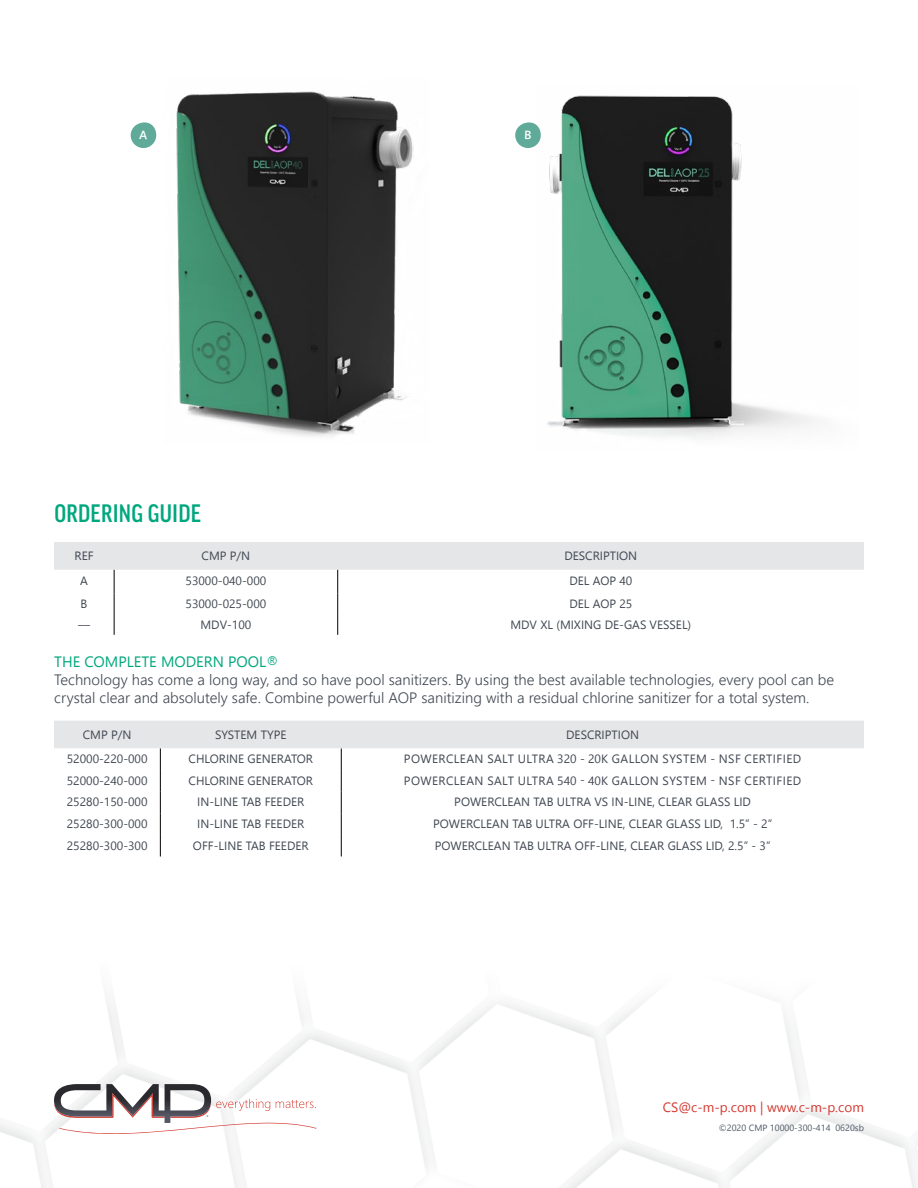
<style>
.page{position:relative;width:918px;height:1188px;background:#fff}
.page>*{position:absolute;margin:0;border:0;box-sizing:border-box;transform-origin:0 0}
.t1{font:500 condensed 27px "Good Headline Pro";letter-spacing:.01em;color:#00a77e}
.Body_text{font:300 15px/18px "Segoe UI";color:#404752}
.Body_text-2{font:15px "Segoe UI";color:#00a77e}
.t2{font:13.5px "Segoe UI";color:#d3382f}
.Table_Text{font:12px "Segoe UI";color:#404752}
.Table_Text-2{font:12px "Segoe UI";letter-spacing:.035em;color:#404752}
.t3{font:9px "Segoe UI";color:#4d5967}
.s1{font-weight:300}
</style>
<div class="page">
<svg style="left:54px;top:1084px;width:262px;height:53px"></svg>
<svg style="left:54px;top:542px;width:810px;height:93px"></svg>
<svg style="left:54px;top:721px;width:810px;height:135px"></svg>
<img style="left:176px;top:91px;width:238px;height:346px">
<img style="left:536px;top:95px;width:277px;height:344px">
<div style="left:130px;top:122px;width:26px;height:26px;background:#5faa99;border-radius:50%"></div>
<div style="left:515px;top:122px;width:26px;height:26px;background:#5faa99;border-radius:50%"></div>
<h2 class="t1" style="left:54px;top:501px;width:148px">ORDERING GUIDE</h2>
<p class="Table_Text" style="left:75px;top:547px;width:21px">REF</p>
<p class="Table_Text" style="left:202px;top:547px;width:50px">CMP P/N</p>
<p class="Table_Text" style="left:564px;top:547px;width:74px">DESCRIPTION</p>
<p class="Table_Text" style="left:80px;top:571px;width:9px">A</p>
<p class="Table_Text" style="left:186px;top:571px;width:82px">53000-040-000</p>
<p class="Table_Text" style="left:569px;top:571px;width:64px">DEL AOP 40</p>
<p class="Table_Text" style="left:81px;top:595px;width:8px">B</p>
<p class="Table_Text" style="left:186px;top:595px;width:82px">53000-025-000</p>
<p class="Table_Text" style="left:569px;top:595px;width:64px">DEL AOP 25</p>
<p class="Table_Text" style="left:78px;top:616px;width:13px">––</p>
<p class="Table_Text" style="left:201px;top:616px;width:52px">MDV-100</p>
<p class="Table_Text" style="left:510px;top:616px;width:182px">MDV XL (MIXING DE-GAS VESSEL)</p>
<p class="Body_text-2" style="left:54px;top:650px;width:227px">THE COMPLETE MODERN POOL<span class="s1">®</span></p>
<p class="Body_text" style="left:54px;top:670px;width:781px">Technology has come a long way, and so have pool sanitizers. By using the best available technologies, every pool can be crystal clear and absolutely safe. Combine powerful AOP sanitizing with a residual chlorine sanitizer for a total system.</p>
<p class="Table_Text" style="left:83px;top:726px;width:50px">CMP P/N</p>
<p class="Table_Text" style="left:215px;top:726px;width:73px">SYSTEM TYPE</p>
<p class="Table_Text" style="left:566px;top:726px;width:74px">DESCRIPTION</p>
<p class="Table_Text" style="left:67px;top:750px;width:82px">52000-220-000</p>
<p class="Table_Text" style="left:189px;top:750px;width:126px">CHLORINE GENERATOR</p>
<p class="Table_Text-2" style="left:404px;top:750px;width:399px">POWERCLEAN SALT ULTRA 320 - 20K GALLON SYSTEM - NSF CERTIFIED</p>
<p class="Table_Text" style="left:67px;top:772px;width:82px">52000-240-000</p>
<p class="Table_Text" style="left:189px;top:772px;width:126px">CHLORINE GENERATOR</p>
<p class="Table_Text-2" style="left:404px;top:772px;width:399px">POWERCLEAN SALT ULTRA 540 - 40K GALLON SYSTEM - NSF CERTIFIED</p>
<p class="Table_Text" style="left:67px;top:793px;width:82px">25280-150-000</p>
<p class="Table_Text" style="left:197px;top:793px;width:109px">IN-LINE TAB FEEDER</p>
<p class="Table_Text" style="left:454px;top:793px;width:298px">POWERCLEAN TAB ULTRA VS IN-LINE, CLEAR GLASS LID</p>
<p class="Table_Text" style="left:67px;top:815px;width:82px">25280-300-000</p>
<p class="Table_Text" style="left:197px;top:815px;width:109px">IN-LINE TAB FEEDER</p>
<p class="Table_Text" style="left:433px;top:815px;width:341px">POWERCLEAN TAB ULTRA OFF-LINE, CLEAR GLASS LID, 1.5” - 2”</p>
<p class="Table_Text" style="left:67px;top:836px;width:82px">25280-300-300</p>
<p class="Table_Text" style="left:193px;top:836px;width:117px">OFF-LINE TAB FEEDER</p>
<p class="Table_Text" style="left:435px;top:836px;width:337px">POWERCLEAN TAB ULTRA OFF-LINE, CLEAR GLASS LID, 2.5” - 3”</p>
<p class="t2" style="left:663px;top:1097px;width:203px">CS@c-m-p.com | www.c-m-p.com</p>
<p class="t3" style="left:719px;top:1121px;width:147px">©2020 CMP 10000-300-414 0620sb</p>
</div>
